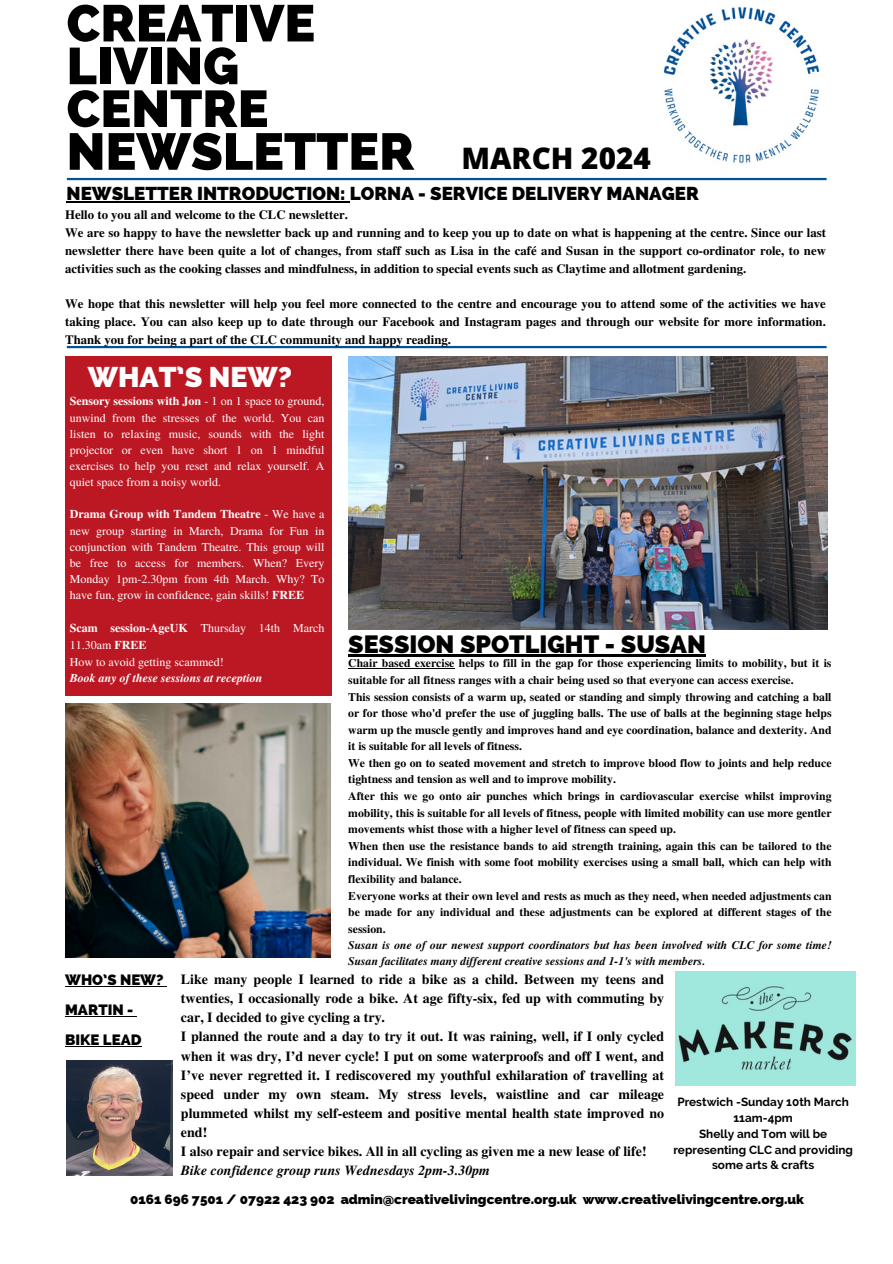
<style>
.page{position:relative;width:893px;height:1264px;background:#fff}
.page>*{position:absolute;margin:0;border:0;box-sizing:border-box;transform-origin:0 0}
.t1{font:800 51.6px/42.8px "Raleway";color:#000}
.t2{font:800 29.55px "Open Sans";color:#000}
.t3{font:800 28.65px "Raleway";color:#fff}
.t4{font:800 25.05px "Raleway";color:#000}
.t5{font:800 18.75px "Raleway";color:#000}
.t6{font:800 15px "Raleway";color:#000}
.t7{font:700 13.95px/19.2px "Te X Gyre Termes";color:#000}
.t8{font:800 13.5px "Raleway";color:#000}
.t9{font:700 12.75px/18px "Te X Gyre Termes";color:#000;text-align:justify}
.t10{font:12px/16.2px "Te X Gyre Termes";color:#fff;text-align:justify}
.t11{font:italic 700 12px "Te X Gyre Termes";color:#fff}
.t12{font:700 11.7px/16.5px "Te X Gyre Termes";color:#000;text-align:justify}
.t13{font:italic 700 11.7px/15.6px "Te X Gyre Termes";color:#000}
.t14{font:700 11.7px/15.8px "Raleway";color:#000;text-align:center}
.s1{font-weight:700}
.s2{font-style:italic}
</style>
<div class="page">
<hr style="left:67px;top:178px;width:759px;height:2px;background:#035199">
<hr style="left:67px;top:346px;width:759px;height:2px;background:#035199">
<div style="left:65px;top:356px;width:266px;height:340px;background:#bc1823"></div>
<img style="left:67px;top:1060px;width:106px;height:115px">
<img style="left:663px;top:7px;width:157px;height:156px">
<img style="left:65px;top:703px;width:266px;height:254px">
<img style="left:348px;top:356px;width:479px;height:274px">
<hr style="left:67px;top:201px;width:283px;height:1px;background:#000">
<hr style="left:348px;top:668px;width:106px;height:1px;background:#000">
<hr style="left:348px;top:654px;width:358px;height:3px;background:#000">
<hr style="left:65px;top:986px;width:99px;height:1px;background:#000">
<hr style="left:65px;top:1015px;width:68px;height:1px;background:#000">
<hr style="left:65px;top:1045px;width:76px;height:1px;background:#000">
<img style="left:675px;top:971px;width:180px;height:114px">
<p class="t1" style="left:67px;top:2px;width:349px">CREATIVE<br>LIVING<br>CENTRE<br>NEWSLETTER</p>
<p class="t5" style="left:67px;top:182px;width:633px">NEWSLETTER INTRODUCTION: LORNA - SERVICE DELIVERY MANAGER</p>
<p class="t2" style="left:461px;top:137px;width:191px">MARCH 2024</p>
<p class="t9" style="left:65px;top:205px;width:284px">Hello to you all and welcome to the CLC newsletter.</p>
<p class="t9" style="left:65px;top:223px;width:762px">We are so happy to have the newsletter back up and running and to keep you up to date on what is happening at the centre. Since our last newsletter there have been quite a lot of changes, from staff such as Lisa in the café and Susan in the support co-ordinator role, to new activities such as the cooking classes and mindfulness, in addition to special events such as Claytime and allotment gardening.</p>
<p class="t9" style="left:65px;top:294px;width:762px">We hope that this newsletter will help you feel more connected to the centre and encourage you to attend some of the activities we have taking place. You can also keep up to date through our Facebook and Instagram pages and through our website for more information.<br>Thank you for being a part of the CLC community and happy reading.</p>
<p class="t3" style="left:88px;top:360px;width:206px">WHAT’S NEW?</p>
<h2 class="t10" style="left:70px;top:392px;width:256px"><span class="s1">Sensory sessions with Jon</span> - 1 on 1 space to ground, unwind from the stresses of the world. You can listen to relaxing music, sounds with the light projector or even have short 1 on 1 mindful exercises to help you reset and relax yourself. A quiet space from a noisy world.</h2>
<h4 class="t10" style="left:70px;top:505px;width:256px"><span class="s1">Drama Group with Tandem Theatre</span> - We have a new group starting in March, Drama for Fun in conjunction with Tandem Theatre. This group will be free to access for members. When? Every Monday 1pm-2.30pm from 4th March. Why? To have fun, grow in confidence, gain skills! <span class="s1">FREE</span></h4>
<p class="t10" style="left:70px;top:619px;width:256px;line-height:17px"><span class="s1">Scam session-AgeUK</span> Thursday 14th March<br>11.30am <span class="s1">FREE</span></p>
<p class="t10" style="left:70px;top:653px;width:155px">How to avoid getting scammed!</p>
<p class="t11" style="left:70px;top:669px;width:194px">Book any of these sessions at reception</p>
<h5 class="t4" style="left:348px;top:629px;width:359px">SESSION SPOTLIGHT - SUSAN</h5>
<p class="t12" style="left:348px;top:654px;width:484px">Chair based exercise helps to fill in the gap for those experiencing limits to mobility, but it is suitable for all fitness ranges with a chair being used so that everyone can access exercise.</p>
<p class="t12" style="left:348px;top:687px;width:484px">This session consists of a warm up, seated or standing and simply throwing and catching a ball or for those who'd prefer the use of juggling balls. The use of balls at the beginning stage helps warm up the muscle gently and improves hand and eye coordination, balance and dexterity. And it is suitable for all levels of fitness.</p>
<p class="t12" style="left:348px;top:754px;width:484px">We then go on to seated movement and stretch to improve blood flow to joints and help reduce tightness and tension as well and to improve mobility.</p>
<p class="t12" style="left:348px;top:787px;width:484px">After this we go onto air punches which brings in cardiovascular exercise whilst improving mobility, this is suitable for all levels of fitness, people with limited mobility can use more gentler movements whist those with a higher level of fitness can speed up.</p>
<h3 class="t12" style="left:348px;top:837px;width:484px">When then use the resistance bands to aid strength training, again this can be tailored to the individual. We finish with some foot mobility exercises using a small ball, which can help with flexibility and balance.</h3>
<p class="t12" style="left:348px;top:886px;width:484px">Everyone works at their own level and rests as much as they need, when needed adjustments can be made for any individual and these adjustments can be explored at different stages of the session.</p>
<p class="t13" style="left:348px;top:937px;width:484px">Susan is one of our newest support coordinators but has been involved with CLC for some time!<br>Susan facilitates many different creative sessions and 1-1's with members.</p>
<p class="t7" style="left:181px;top:969px;width:484px">Like many people I learned to ride a bike as a child. Between my teens and twenties, I occasionally rode a bike. At age fifty-six, fed up with commuting by car, I decided to give cycling a try.<br>I planned the route and a day to try it out. It was raining, well, if I only cycled when it was dry, I’d never cycle! I put on some waterproofs and off I went, and I’ve never regretted it. I rediscovered my youthful exhilaration of travelling at speed under my own steam. My stress levels, waistline and car mileage plummeted whilst my self-esteem and positive mental health state improved no end!<br>I also repair and service bikes. All in all cycling as given me a new lease of life!<br><span class="s2">Bike confidence group runs Wednesdays 2pm-3.30pm</span></p>
<h5 class="t6" style="left:65px;top:971px;width:100px">WHO’S NEW?</h5>
<h5 class="t6" style="left:65px;top:1000px;width:70px">MARTIN -</h5>
<p class="t6" style="left:65px;top:1030px;width:78px">BIKE LEAD</p>
<p class="t14" style="left:677px;top:1094px;width:173px">Prestwich -Sunday 10th March<br>11am-4pm</p>
<h6 class="t14" style="left:673px;top:1125px;width:181px">Shelly and Tom will be representing CLC and providing some arts &amp; crafts</h6>
<h6 class="t8" style="left:130px;top:1191px;width:675px">0161 696 7501 / 07922 423 902 admin@creativelivingcentre.org.uk www.creativelivingcentre.org.uk</h6>
</div>
